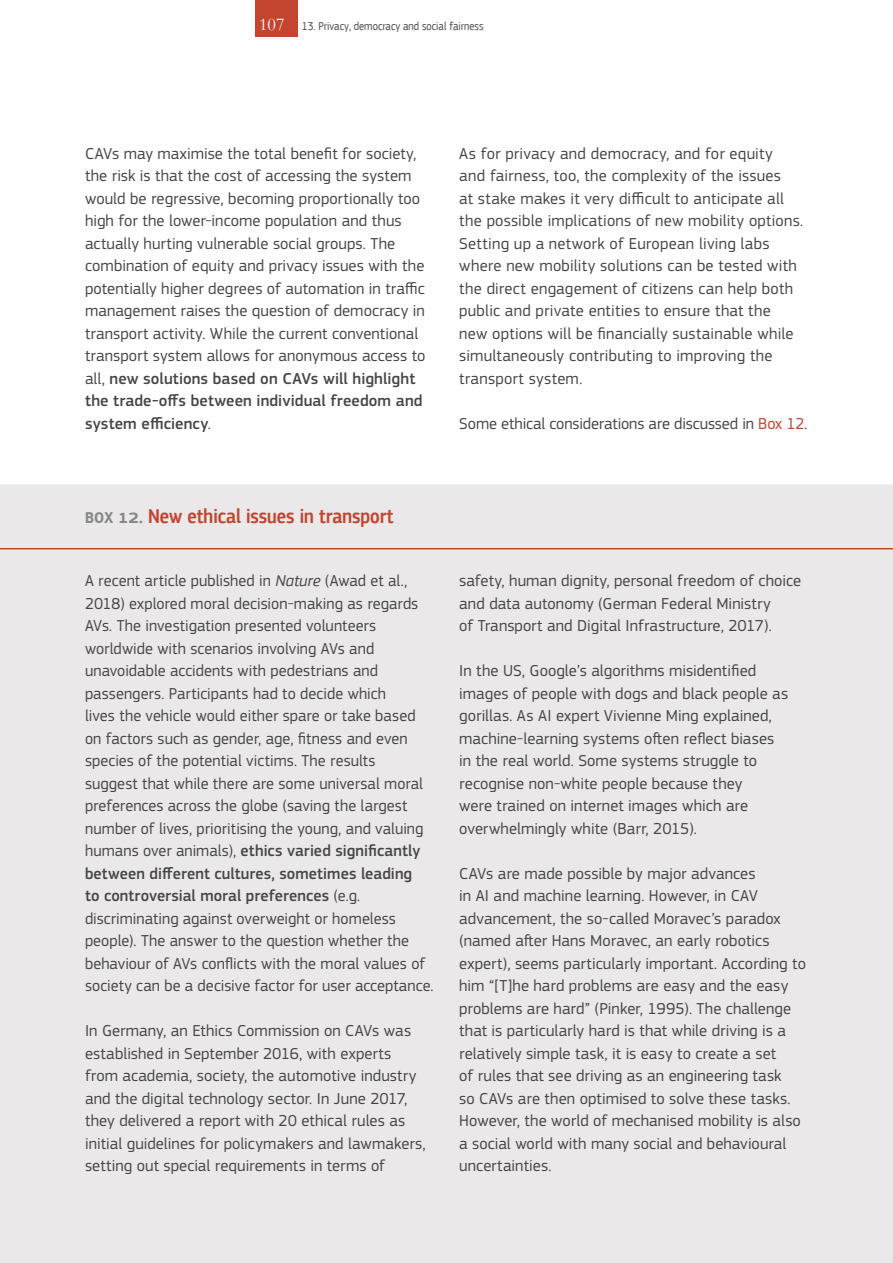
<style>
.page{position:relative;width:893px;height:1263px;background:#fff}
.page>*{position:absolute;margin:0;border:0;box-sizing:border-box;transform-origin:0 0}
.BOX_TITLE{font:500 21px "EC Square Sans Cond Pro";color:#c3452f}
.t1{font:18px "Garamond";color:#fff}
.Texte_mke{font:16.5px/22.5px "EC Square Sans Pro";letter-spacing:.005em;color:#464648}
.t2{font:12px "EC Square Sans Cond Pro";color:#58585a}
.s1{font-weight:500}
.s2{color:#c3452f}
.s3{color:#87888a}
.s4{font-style:italic}
</style>
<div class="page">
<div style="left:255px;top:0;width:43px;height:36px;background:#c3452f"></div>
<div style="left:0;top:484px;width:893px;height:779px;background:#eae8e9"></div>
<hr style="left:0;top:548px;width:893px;height:1px;background:#c3452f">
<p class="t1" style="left:259px;top:13px;width:27px">107</p>
<p class="t2" style="left:302px;top:19px;width:183px">13. Privacy, democracy and social fairness</p>
<p class="Texte_mke" style="left:85px;top:142px;width:342px">CAVs may maximise the total benefit for society, the risk is that the cost of accessing the system would be regressive, becoming proportionally too high for the lower-income population and thus actually hurting vulnerable social groups. The combination of equity and privacy issues with the potentially higher degrees of automation in traffic management raises the question of democracy in transport activity. While the current conventional transport system allows for anonymous access to all, <span class="s1">new solutions based on CAVs will highlight the trade-offs between individual freedom and system efficiency</span>.</p>
<p class="Texte_mke" style="left:459px;top:142px;width:346px">As for privacy and democracy, and for equity<br>and fairness, too, the complexity of the issues<br>at stake makes it very difficult to anticipate all the possible implications of new mobility options.<br>Setting up a network of European living labs where new mobility solutions can be tested with the direct engagement of citizens can help both public and private entities to ensure that the<br>new options will be financially sustainable while simultaneously contributing to improving the transport system.</p>
<p class="Texte_mke" style="left:459px;top:412px;width:350px">Some ethical considerations are discussed in <span class="s2">Box 12</span>.</p>
<p class="BOX_TITLE" style="left:85px;top:503px;width:310px"><span class="s3">box 12.</span> New ethical issues in transport</p>
<p class="Texte_mke" style="left:85px;top:569px;width:350px">A recent article published in <span class="s4">Nature</span> (Awad et al., 2018) explored moral decision-making as regards AVs. The investigation presented volunteers worldwide with scenarios involving AVs and unavoidable accidents with pedestrians and passengers. Participants had to decide which<br>lives the vehicle would either spare or take based on factors such as gender, age, fitness and even species of the potential victims. The results<br>suggest that while there are some universal moral preferences across the globe (saving the largest number of lives, prioritising the young, and valuing humans over animals), <span class="s1">ethics varied significantly between different cultures, sometimes leading<br>to controversial moral preferences</span> (e.g. discriminating against overweight or homeless people). The answer to the question whether the behaviour of AVs conflicts with the moral values of society can be a decisive factor for user acceptance.</p>
<p class="Texte_mke" style="left:85px;top:1019px;width:342px">In Germany, an Ethics Commission on CAVs was established in September 2016, with experts from academia, society, the automotive industry and the digital technology sector. In June 2017, they delivered a report with 20 ethical rules as initial guidelines for policymakers and lawmakers, setting out special requirements in terms of</p>
<p class="Texte_mke" style="left:459px;top:570px;width:343px">safety, human dignity, personal freedom of choice and data autonomy (German Federal Ministry<br>of Transport and Digital Infrastructure, 2017).</p>
<p class="Texte_mke" style="left:459px;top:660px;width:330px">In the US, Google’s algorithms misidentified images of people with dogs and black people as gorillas. As AI expert Vivienne Ming explained, machine-learning systems often reflect biases in the real world. Some systems struggle to recognise non-white people because they<br>were trained on internet images which are overwhelmingly white (Barr, 2015).</p>
<p class="Texte_mke" style="left:459px;top:862px;width:348px">CAVs are made possible by major advances<br>in AI and machine learning. However, in CAV advancement, the so-called Moravec’s paradox (named after Hans Moravec, an early robotics expert), seems particularly important. According to him “[T]he hard problems are easy and the easy problems are hard” (Pinker, 1995). The challenge that is particularly hard is that while driving is a relatively simple task, it is easy to create a set<br>of rules that see driving as an engineering task<br>so CAVs are then optimised to solve these tasks.<br>However, the world of mechanised mobility is also a social world with many social and behavioural uncertainties.</p>
</div>
